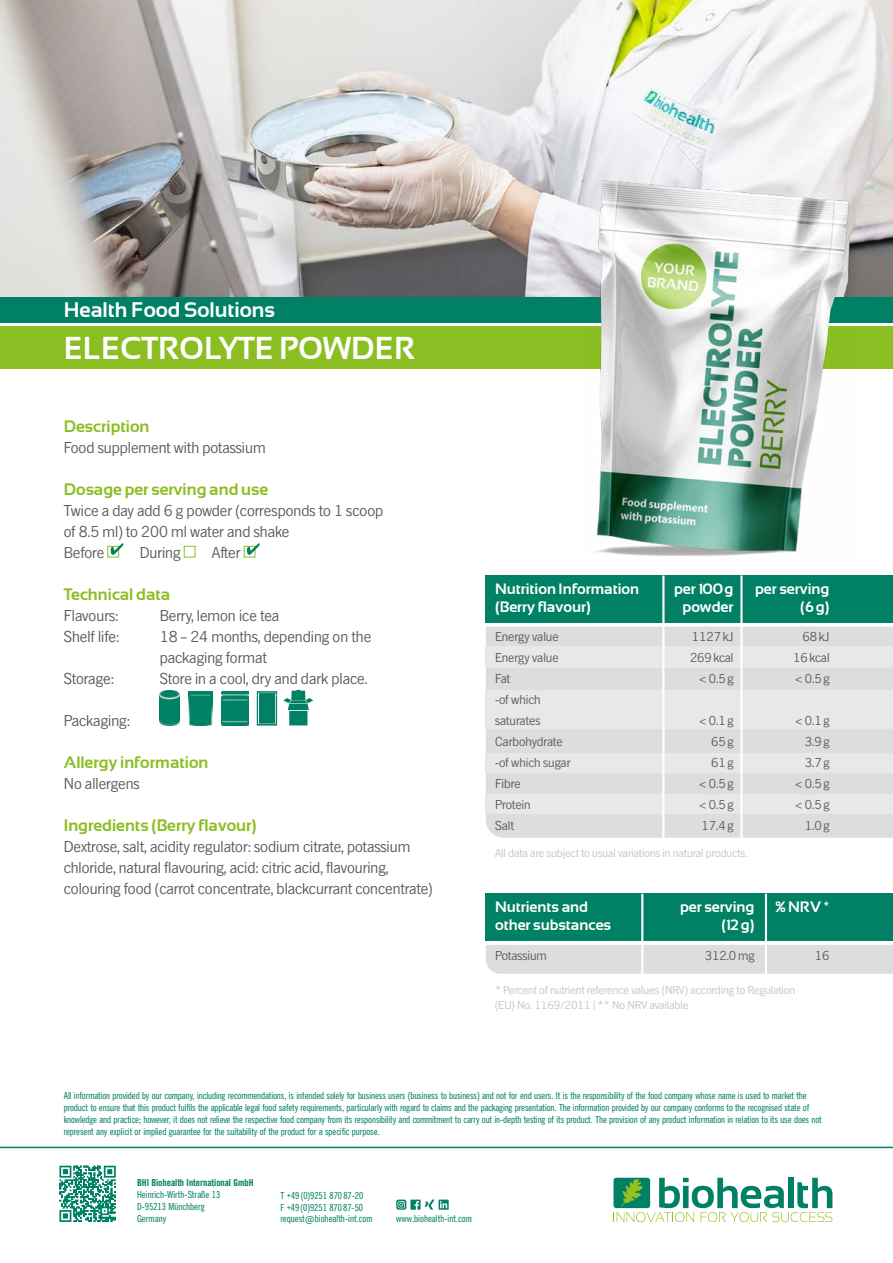
<style>
.page{position:relative;width:893px;height:1263px;background:#fff}
.page>*{position:absolute;margin:0;border:0;box-sizing:border-box;transform-origin:0 0}
.t1{font:700 31.5px "Sansation";color:#fff}
.t2{font:700 21px "Sansation";color:#fff}
.t3{font:16.5px/21px "News Gothic SB";color:#5c5c5b}
.t4{font:700 16.5px "Sansation";color:#8bbe23}
.t5{font:700 15px "Sansation";color:#fff}
.t6{font:13.5px/21px "News Gothic SB";color:#5c5c5b}
.t7{font:12px/14.4px "News Gothic SB";color:#c4c4c4}
.t8{font:10.5px/12px "News Gothic SB Con";letter-spacing:-.01em;color:#008165}
.t9{font:10.5px "News Gothic SB Bold Con";color:#008165}
</style>
<div class="page">
<img style="left:0;top:0;width:893px;height:298px">
<hr style="left:0;top:1147px;width:893px;height:1px;background:#008165">
<div style="left:0;top:298px;width:893px;height:25px;background:#008165"></div>
<div style="left:0;top:326px;width:893px;height:43px;background:#8bbe23"></div>
<img style="left:583px;top:178px;width:271px;height:378px">
<svg style="left:60px;top:1166px;width:56px;height:56px"></svg>
<svg style="left:613px;top:1178px;width:219px;height:44px"></svg>
<svg style="left:396px;top:1199px;width:53px;height:11px"></svg>
<div style="left:486px;top:894px;width:407px;height:47px;background:#008165"></div>
<div style="left:486px;top:626px;width:407px;height:212px;background:#ddd"></div>
<div style="left:486px;top:653px;width:407px;height:15px;background:#e8e8e8"></div>
<div style="left:486px;top:575px;width:407px;height:47px;background:#008165"></div>
<div style="left:486px;top:647px;width:407px;height:19px;background:#e8e8e8"></div>
<div style="left:486px;top:690px;width:407px;height:20px;background:#e8e8e8"></div>
<div style="left:486px;top:710px;width:407px;height:19px;background:#e8e8e8"></div>
<div style="left:486px;top:753px;width:407px;height:19px;background:#e8e8e8"></div>
<div style="left:486px;top:795px;width:407px;height:19px;background:#e8e8e8"></div>
<hr style="left:662px;top:575px;width:2px;height:267px;background:#fff">
<hr style="left:740px;top:575px;width:2px;height:267px;background:#fff">
<svg style="left:107px;top:543px;width:16px;height:15px"></svg>
<svg style="left:183px;top:545px;width:13px;height:13px"></svg>
<svg style="left:243px;top:543px;width:17px;height:15px"></svg>
<img style="left:160px;top:691px;width:19px;height:34px">
<img style="left:221px;top:691px;width:27px;height:34px">
<img style="left:188px;top:691px;width:25px;height:34px">
<svg style="left:283px;top:690px;width:30px;height:35px"></svg>
<svg style="left:257px;top:691px;width:20px;height:34px"></svg>
<div style="left:486px;top:945px;width:407px;height:29px;background:#ddd"></div>
<hr style="left:765px;top:894px;width:2px;height:115px;background:#fff">
<hr style="left:641px;top:894px;width:2px;height:115px;background:#fff">
<h2 class="t2" style="left:64px;top:298px;width:213px">Health Food Solutions</h2>
<h1 class="t1" style="left:64px;top:330px;width:353px">ELECTROLYTE POWDER</h1>
<h3 class="t4" style="left:64px;top:416px;width:87px">Description</h3>
<h3 class="t3" style="left:64px;top:436px;width:203px">Food supplement with potassium</h3>
<h3 class="t4" style="left:64px;top:479px;width:206px">Dosage per serving and use</h3>
<h3 class="t3" style="left:64px;top:499px;width:321px">Twice a day add 6 g powder (corresponds to 1 scoop of 8.5 ml) to 200 ml water and shake<br>Before</h3>
<h3 class="t3" style="left:140px;top:541px;width:42px">During</h3>
<h3 class="t3" style="left:212px;top:541px;width:30px">After</h3>
<h3 class="t4" style="left:64px;top:584px;width:108px">Technical data</h3>
<h3 class="t3" style="left:64px;top:604px;width:56px">Flavours:</h3>
<h3 class="t3" style="left:160px;top:604px;width:121px">Berry, lemon ice tea</h3>
<h3 class="t3" style="left:64px;top:625px;width:57px">Shelf life:</h3>
<h3 class="t3" style="left:160px;top:625px;width:213px">18 – 24 months, depending on the packaging format</h3>
<h3 class="t3" style="left:64px;top:667px;width:51px">Storage:</h3>
<h3 class="t3" style="left:160px;top:667px;width:209px">Store in a cool, dry and dark place.</h3>
<h3 class="t3" style="left:64px;top:709px;width:67px">Packaging:</h3>
<h3 class="t4" style="left:64px;top:752px;width:146px">Allergy information</h3>
<h3 class="t3" style="left:64px;top:772px;width:77px">No allergens</h3>
<h3 class="t4" style="left:64px;top:815px;width:195px">Ingredients (Berry flavour)</h3>
<h3 class="t3" style="left:64px;top:835px;width:370px">Dextrose, salt, acidity regulator: sodium citrate, potassium chloride, natural flavouring, acid: citric acid, flavouring, colouring food (carrot concentrate, blackcurrant concentrate)</h3>
<h3 class="t5" style="left:495px;top:581px;width:146px">Nutrition Information</h3>
<h3 class="t5" style="left:674px;top:581px;width:61px">per 100g</h3>
<h3 class="t5" style="left:755px;top:581px;width:76px">per serving</h3>
<h3 class="t5" style="left:495px;top:599px;width:97px">(Berry flavour)</h3>
<h3 class="t5" style="left:682px;top:599px;width:53px">powder</h3>
<h3 class="t5" style="left:800px;top:599px;width:31px">(6g)</h3>
<p class="t6" style="left:495px;top:626px;width:65px">Energy value</p>
<p class="t6" style="left:692px;top:626px;width:43px">1127kJ</p>
<p class="t6" style="left:802px;top:626px;width:29px">68kJ</p>
<p class="t6" style="left:495px;top:647px;width:65px">Energy value</p>
<p class="t6" style="left:690px;top:647px;width:45px">269kcal</p>
<p class="t6" style="left:793px;top:647px;width:38px">16kcal</p>
<p class="t6" style="left:495px;top:668px;width:17px">Fat</p>
<p class="t6" style="left:699px;top:668px;width:36px">&lt; 0.5g</p>
<p class="t6" style="left:795px;top:668px;width:36px">&lt; 0.5g</p>
<p class="t6" style="left:495px;top:689px;width:47px">-of which saturates</p>
<p class="t6" style="left:699px;top:710px;width:36px">&lt; 0.1g</p>
<p class="t6" style="left:795px;top:710px;width:36px">&lt; 0.1g</p>
<p class="t6" style="left:495px;top:731px;width:69px">Carbohydrate</p>
<p class="t6" style="left:711px;top:731px;width:24px">65g</p>
<p class="t6" style="left:805px;top:731px;width:26px">3.9g</p>
<p class="t6" style="left:495px;top:752px;width:77px">-of which sugar</p>
<p class="t6" style="left:711px;top:752px;width:24px">61g</p>
<p class="t6" style="left:805px;top:752px;width:26px">3.7g</p>
<p class="t6" style="left:495px;top:773px;width:27px">Fibre</p>
<p class="t6" style="left:699px;top:773px;width:36px">&lt; 0.5g</p>
<p class="t6" style="left:795px;top:773px;width:36px">&lt; 0.5g</p>
<p class="t6" style="left:495px;top:794px;width:37px">Protein</p>
<p class="t6" style="left:699px;top:794px;width:36px">&lt; 0.5g</p>
<p class="t6" style="left:795px;top:794px;width:36px">&lt; 0.5g</p>
<p class="t6" style="left:495px;top:815px;width:20px">Salt</p>
<p class="t6" style="left:702px;top:815px;width:33px">17.4g</p>
<p class="t6" style="left:805px;top:815px;width:26px">1.0g</p>
<p class="t7" style="left:495px;top:845px;width:254px">All data are subject to usual variations in natural products.</p>
<h3 class="t5" style="left:495px;top:898px;width:95px">Nutrients and</h3>
<h3 class="t5" style="left:680px;top:898px;width:76px">per serving</h3>
<h3 class="t5" style="left:775px;top:898px;width:56px">%NRV *</h3>
<h3 class="t5" style="left:495px;top:916px;width:118px">other substances</h3>
<h3 class="t5" style="left:721px;top:916px;width:35px">(12g)</h3>
<p class="t6" style="left:495px;top:945px;width:53px">Potassium</p>
<p class="t6" style="left:705px;top:945px;width:51px">312.0mg</p>
<p class="t6" style="left:815px;top:945px;width:16px">16</p>
<p class="t7" style="left:495px;top:983px;width:302px">* Percent of nutrient reference values (NRV) according to Regulation (EU) No. 1169/2011 | ** No NRV available</p>
<p class="t8" style="left:64px;top:1089px;width:759px">All information provided by our company, including recommendations, is intended solely for business users (business to business) and not for end users. It is the responsibility of the food company whose name is used to market the product to ensure that this product fulfils the applicable legal food safety requirements, particularly with regard to claims and the packaging presentation. The information provided by our company conforms to the recognised state of knowledge and practice; however, it does not relieve the respective food company from its responsibility and commitment to carry out in-depth testing of its product. The provision of any product information in relation to its use does not represent any explicit or implied guarantee for the suitability of the product for a specific purpose.</p>
<p class="t9" style="left:137px;top:1176px;width:118px">BHI Biohealth International GmbH</p>
<p class="t8" style="left:137px;top:1188px;width:85px">Heinrich-Wirth-Straße 13<br>D-95213 Münchberg<br>Germany</p>
<p class="t8" style="left:280px;top:1189px;width:94px;line-height:11.6px">T +49(0)9251 87087-20<br>F +49(0)9251 87087-50 request@biohealth-int.com</p>
<p class="t8" style="left:396px;top:1212px;width:77px">www.biohealth-int.com</p>
</div>
